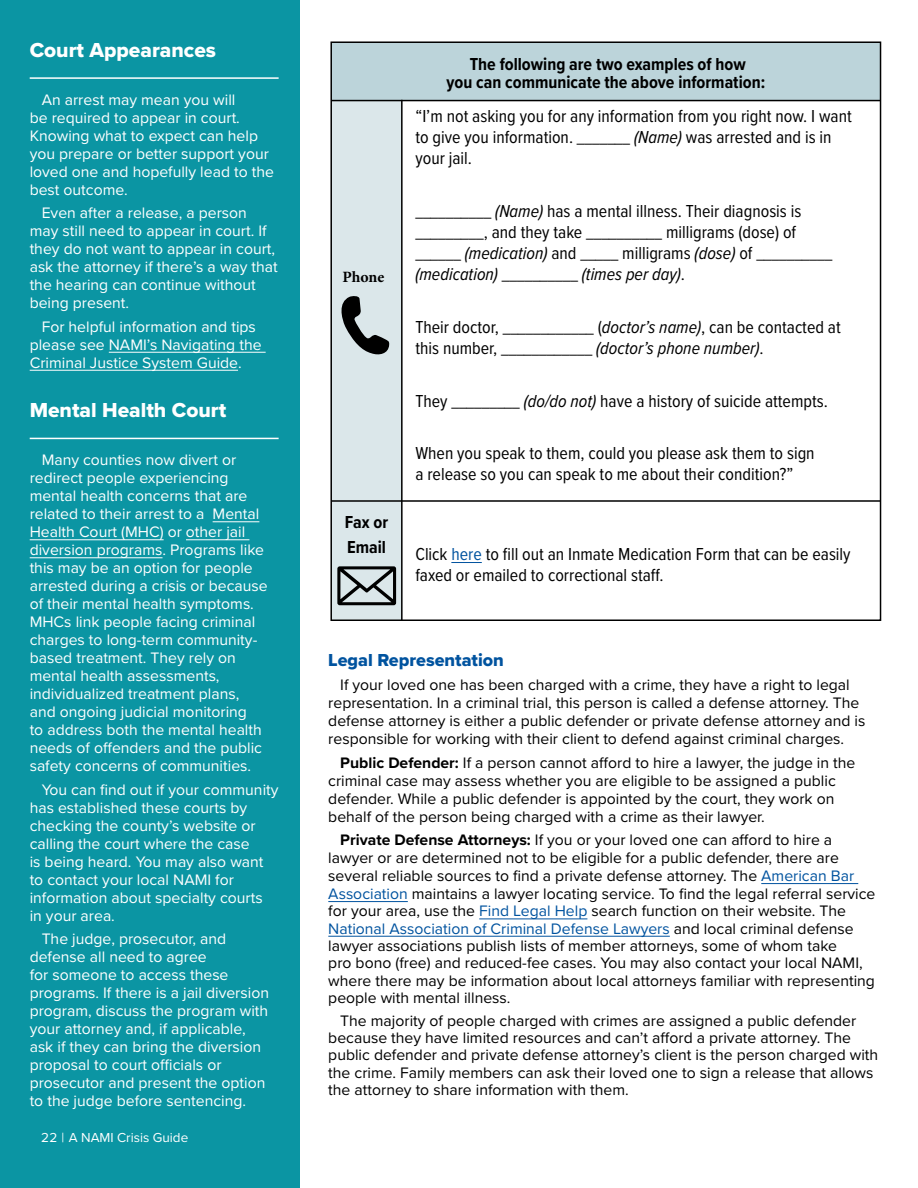
<style>
.page{position:relative;width:918px;height:1188px;background:#fff}
.page>*{position:absolute;margin:0;border:0;box-sizing:border-box;transform-origin:0 0}
.t1{font:21px "Proxima Nova Extrabld";color:#fff}
.t2{font:18px/21px "Proxima Nova Cond";color:#000}
.t3{font:700 18px/18px "Proxima Nova Cond";color:#000;text-align:center}
.t4{font:18px "Proxima Nova Extrabld";color:#00539f}
.t5{font:15.75px/17.5px "Proxima Nova";color:#000}
.t6{font:15.75px/18px "Proxima Nova";color:#fff}
.t7{font:700 15.75px "Minion Pro";letter-spacing:-.005em;color:#000}
.t8{font:13.5px "Proxima Nova";color:#fff}
.s1{font-style:italic}
.s2{color:#00539f}
.s3{font-weight:700}
</style>
<div class="page">
<hr style="left:761px;top:883px;width:97px;height:1px;background:#00539f">
<hr style="left:328px;top:901px;width:80px;height:1px;background:#00539f">
<hr style="left:479px;top:918px;width:108px;height:1px;background:#00539f">
<hr style="left:328px;top:936px;width:342px;height:1px;background:#00539f">
<div style="left:0;top:0;width:300px;height:1188px;background:#0b95a3"></div>
<hr style="left:30px;top:77px;width:249px;height:2px;background:#fff">
<hr style="left:109px;top:352px;width:157px;height:1px;background:#fff">
<hr style="left:30px;top:370px;width:208px;height:1px;background:#fff">
<hr style="left:30px;top:438px;width:249px;height:1px;background:#fff">
<hr style="left:213px;top:521px;width:46px;height:1px;background:#fff">
<hr style="left:30px;top:539px;width:134px;height:1px;background:#fff">
<hr style="left:186px;top:539px;width:63px;height:1px;background:#fff">
<hr style="left:30px;top:557px;width:133px;height:1px;background:#fff">
<div style="left:332px;top:101px;width:69px;height:519px;background:#dbe7ea"></div>
<hr style="left:451px;top:562px;width:31px;height:1px;background:#00539f">
<div style="left:331px;top:42px;width:550px;height:59px;background:#bcd4da"></div>
<hr style="left:331px;top:500px;width:550px;height:2px;background:#000">
<hr style="left:331px;top:100px;width:550px;height:1px;background:#000">
<div style="left:330px;top:41px;width:551px;height:580px;border:2px solid #000"></div>
<hr style="left:401px;top:100px;width:2px;height:521px;background:#000">
<svg style="left:341px;top:296px;width:48px;height:59px"></svg>
<svg style="left:337px;top:566px;width:59px;height:39px"></svg>
<h1 class="t1" style="left:30px;top:34px;width:188px">Court Appearances</h1>
<p class="t6" style="left:30px;top:90px;width:246px;text-indent:12px">An arrest may mean you will<br>be required to appear in court.<br>Knowing what to expect can help you prepare or better support your loved one and hopefully lead to the best outcome.</p>
<p class="t6" style="left:30px;top:203px;width:250px;text-indent:12px">Even after a release, a person may still need to appear in court. If they do not want to appear in court, ask the attorney if there’s a way that the hearing can continue without being present.</p>
<p class="t6" style="left:30px;top:317px;width:233px;text-indent:12px">For helpful information and tips please see NAMI’s Navigating the<br>Criminal Justice System Guide.</p>
<h1 class="t1" style="left:30px;top:395px;width:198px">Mental Health Court</h1>
<p class="t6" style="left:30px;top:450px;width:240px;text-indent:12px">Many counties now divert or redirect people experiencing mental health concerns that are related to their arrest to a Mental<br>Health Court (MHC) or other jail diversion programs. Programs like this may be an option for people arrested during a crisis or because of their mental health symptoms.<br>MHCs link people facing criminal charges to long-term community&shy;based treatment. They rely on mental health assessments, individualized treatment plans, and ongoing judicial monitoring<br>to address both the mental health needs of offenders and the public safety concerns of communities.</p>
<p class="t6" style="left:30px;top:780px;width:250px;text-indent:12px">You can find out if your community has established these courts by checking the county’s website or calling the court where the case<br>is being heard. You may also want to contact your local NAMI for information about specialty courts in your area.</p>
<p class="t6" style="left:30px;top:929px;width:241px;text-indent:12px">The judge, prosecutor, and defense all need to agree<br>for someone to access these programs. If there is a jail diversion program, discuss the program with your attorney and, if applicable, ask if they can bring the diversion proposal to court officials or prosecutor and present the option to the judge before sentencing.</p>
<p class="t8" style="left:41px;top:1128px;width:149px">22 | A NAMI Crisis Guide</p>
<p class="t7" style="left:342px;top:266px;width:43px">Phone</p>
<p class="t3" style="left:345px;top:510px;width:45px;line-height:24.8px;text-align:left">Fax or<br>Email</p>
<p class="t3" style="left:447px;top:54px;width:320px">The following are two examples of how<br>you can communicate the above information:</p>
<p class="t2" style="left:415px;top:105px;width:438px">“I’m not asking you for any information from you right now. I want to give you information. _______ <span class="s1">(Name)</span> was arrested and is in your jail.</p>
<p class="t2" style="left:415px;top:200px;width:418px">__________ <span class="s1">(Name)</span> has a mental illness. Their diagnosis is _________, and they take __________ milligrams (dose) of ______ <span class="s1">(medication)</span> and _____ milligrams <span class="s1">(dose)</span> of __________ <span class="s1">(medication)</span> __________ <span class="s1">(times per day)</span>.</p>
<p class="t2" style="left:415px;top:316px;width:427px">Their doctor, ____________ (<span class="s1">doctor’s name)</span>, can be contacted at this number, ____________ <span class="s1">(doctor’s phone number)</span>.</p>
<p class="t2" style="left:415px;top:389px;width:414px">They _________ <span class="s1">(do/do not)</span> have a history of suicide attempts.</p>
<p class="t2" style="left:415px;top:442px;width:401px">When you speak to them, could you please ask them to sign a release so you can speak to me about their condition?”</p>
<p class="t2" style="left:415px;top:542px;width:437px">Click <span class="s2">here</span> to fill out an Inmate Medication Form that can be easily faxed or emailed to correctional staff.</p>
<p class="t4" style="left:328px;top:646px;width:177px">Legal Representation</p>
<p class="t5" style="left:328px;top:675px;width:539px;line-height:18px;text-indent:12px">If your loved one has been charged with a crime, they have a right to legal representation. In a criminal trial, this person is called a defense attorney. The defense attorney is either a public defender or private defense attorney and is responsible for working with their client to defend against criminal charges.</p>
<p class="t5" style="left:328px;top:753px;width:529px;line-height:18px;text-indent:12px"><span class="s3">Public Defender:</span> If a person cannot afford to hire a lawyer, the judge in the criminal case may assess whether you are eligible to be assigned a public defender. While a public defender is appointed by the court, they work on behalf of the person being charged with a crime as their lawyer.</p>
<p class="t5" style="left:328px;top:830px;width:549px;text-indent:12px"><span class="s3">Private Defense Attorneys:</span> If you or your loved one can afford to hire a lawyer or are determined not to be eligible for a public defender, there are several reliable sources to find a private defense attorney. The <span class="s2">American Bar Association</span> maintains a lawyer locating service. To find the legal referral service for your area, use the <span class="s2">Find Legal Help</span> search function on their website. The <span class="s2">National Association of Criminal Defense Lawyers</span> and local criminal defense lawyer associations publish lists of member attorneys, some of whom take<br>pro bono (free) and reduced-fee cases. You may also contact your local NAMI, where there may be information about local attorneys familiar with representing people with mental illness.</p>
<p class="t5" style="left:328px;top:1011px;width:551px;text-indent:12px">The majority of people charged with crimes are assigned a public defender because they have limited resources and can’t afford a private attorney. The public defender and private defense attorney’s client is the person charged with the crime. Family members can ask their loved one to sign a release that allows the attorney to share information with them.</p>
</div>
